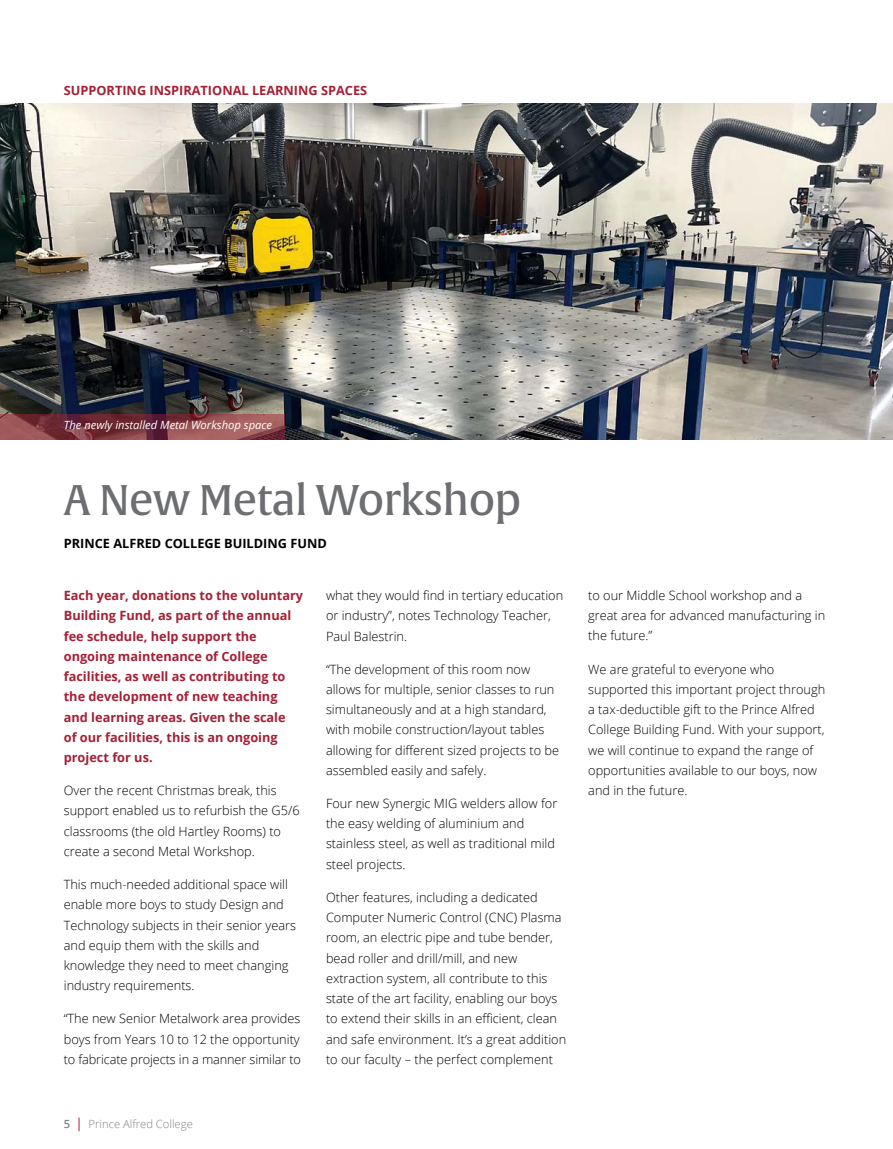
<style>
.page{position:relative;width:893px;height:1149px;background:#fff}
.page>*{position:absolute;margin:0;border:0;box-sizing:border-box;transform-origin:0 0}
.t1{font:42px "Alverata Md";letter-spacing:-.02em;color:#6d6e71}
.t2{font:300 12.75px/20.2px "Open Sans";color:#000}
.t3{font:700 12.75px/20.2px "Open Sans";color:#a42036}
.t4{font:700 12.75px "Open Sans";color:#000}
.t5{font:italic 11.25px "Open Sans";color:#fff}
.t6{font:300 11.25px "Open Sans";color:#808285}
.s1{font-weight:600}
.s2{font-weight:400;font-size:13.5px;color:#a42036}
</style>
<div class="page">
<img style="left:0;top:104px;width:893px;height:335px">
<svg style="left:0;top:413px;width:285px;height:26px"></svg>
<p class="t3" style="left:64px;top:80px;width:305px">SUPPORTING INSPIRATIONAL LEARNING SPACES</p>
<p class="t5" style="left:64px;top:417px;width:210px">The newly installed Metal Workshop space</p>
<h1 class="t1" style="left:64px;top:474px;width:459px">A New Metal Workshop</h1>
<p class="t4" style="left:64px;top:534px;width:265px">PRINCE ALFRED COLLEGE BUILDING FUND</p>
<p class="t3" style="left:64px;top:584px;width:241px">Each year, donations to the voluntary<br>Building Fund, as part of the annual fee schedule, help support the ongoing maintenance of College facilities, as well as contributing to the development of new teaching and learning areas. Given the scale<br>of our facilities, this is an ongoing project for us.</p>
<p class="t2" style="left:64px;top:779px;width:237px">Over the recent Christmas break, this support enabled us to refurbish the G5/6 classrooms (the old Hartley Rooms) to create a second Metal Workshop.</p>
<p class="t2" style="left:64px;top:873px;width:234px">This much-needed additional space will enable more boys to study Design and Technology subjects in their senior years and equip them with the skills and knowledge they need to meet changing industry requirements.</p>
<p class="t2" style="left:64px;top:1007px;width:239px;text-align:justify">“The new Senior Metalwork area provides boys from Years 10 to 12 the opportunity to fabricate projects in a manner similar to</p>
<p class="t6" style="left:64px;top:1115px;width:131px"><span class="s1">5</span> <span class="s2">|</span> Prince Alfred College</p>
<p class="t2" style="left:326px;top:584px;width:239px">what they would find in tertiary education or industry”, notes Technology Teacher,<br>Paul Balestrin.</p>
<p class="t2" style="left:326px;top:658px;width:235px">“The development of this room now allows for multiple, senior classes to run simultaneously and at a high standard, with mobile construction/layout tables allowing for different sized projects to be assembled easily and safely.</p>
<p class="t2" style="left:326px;top:792px;width:233px">Four new Synergic MIG welders allow for the easy welding of aluminium and stainless steel, as well as traditional mild steel projects.</p>
<p class="t2" style="left:326px;top:886px;width:242px">Other features, including a dedicated Computer Numeric Control (CNC) Plasma room, an electric pipe and tube bender, bead roller and drill/mill, and new extraction system, all contribute to this state of the art facility, enabling our boys to extend their skills in an efficient, clean and safe environment. It’s a great addition to our faculty – the perfect complement</p>
<p class="t2" style="left:588px;top:584px;width:239px">to our Middle School workshop and a great area for advanced manufacturing in the future.”</p>
<p class="t2" style="left:588px;top:658px;width:238px">We are grateful to everyone who supported this important project through a tax-deductible gift to the Prince Alfred College Building Fund. With your support, we will continue to expand the range of opportunities available to our boys, now and in the future.</p>
</div>
